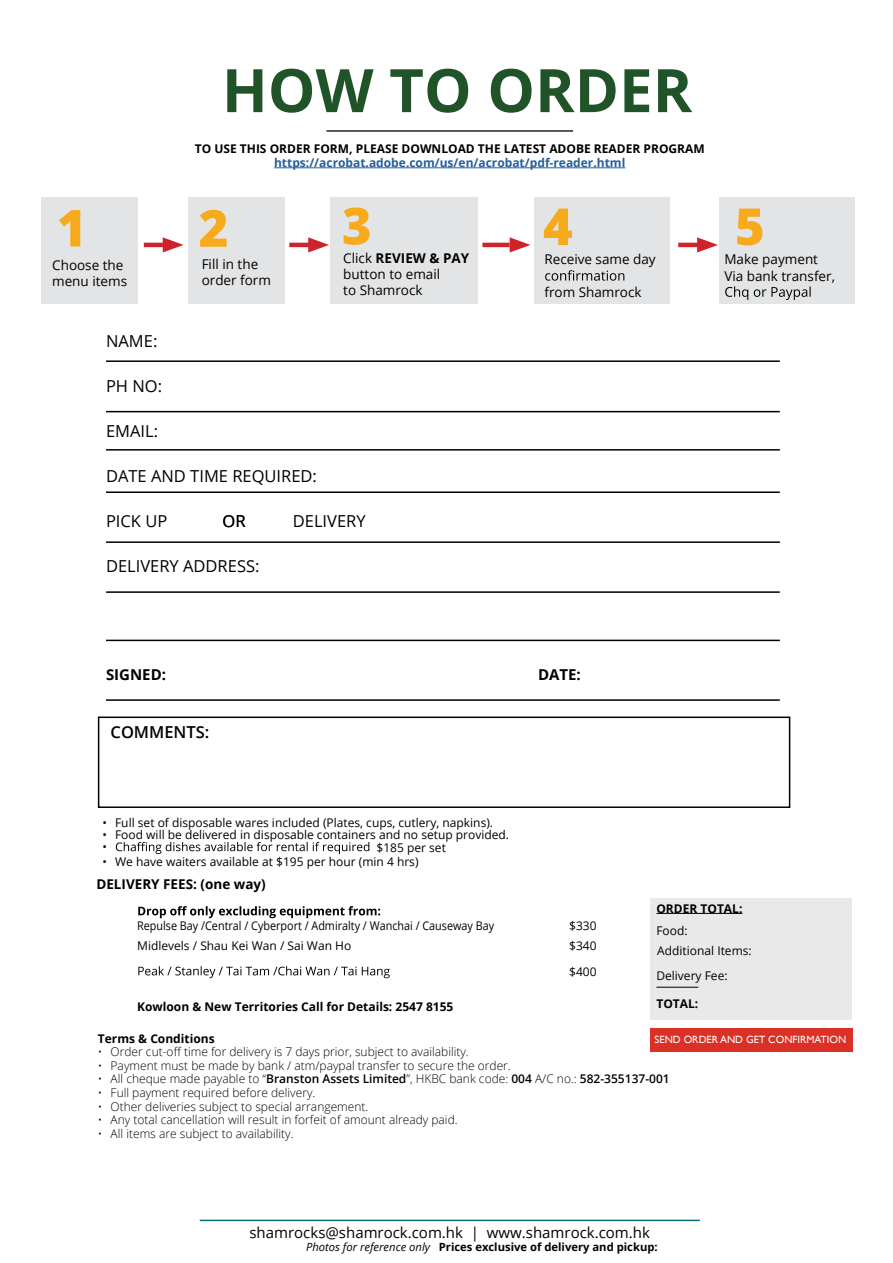
<style>
.page{position:relative;width:893px;height:1263px;background:#fff}
.page>*{position:absolute;margin:0;border:0;box-sizing:border-box;transform-origin:0 0}
.t1{font:700 60px "Open Sans";color:#205328}
.t2{font:800 51px "Open Sans";color:#f7aa1b}
.t3{font:16.5px "Open Sans";color:#010101}
.t4{font:600 16.5px "Open Sans";color:#010101}
.t5{font:15px "Open Sans";color:#010101}
.t6{font:700 15px "Open Sans";color:#010101}
.t7{font:13.5px/16.2px "Open Sans";color:#010101}
.t8{font:700 13.5px "Open Sans";color:#010101}
.t9{font:300 12px "Open Sans";color:#010101}
.t10{font:12px/12px "Open Sans";color:#010101}
.t11{font:700 12px "Open Sans";color:#010101}
.t12{font:12px/19.5px "Open Sans";color:#010101;scale:.9 1}
.t13{font:700 12px "Open Sans";color:#235f9c}
.t14{font:700 11.25px "Open Sans";color:#010101}
.t15{font:10.5px "Gill Sans";color:#fff}
.s1{font-weight:700}
.s2{font-weight:600}
.s3{font-weight:400;font-style:italic}
</style>
<div class="page">
<hr style="left:200px;top:1220px;width:500px;height:1px;background:#056c76">
<div style="left:98px;top:716px;width:692px;height:92px;border:2px solid #010101"></div>
<svg style="left:116px;top:842px;width:253px;height:12px"></svg>
<hr style="left:326px;top:130px;width:247px;height:2px;background:#242322">
<hr style="left:274px;top:167px;width:351px;height:1px;background:#235f9c">
<hr style="left:106px;top:360px;width:674px;height:2px;background:#010101">
<hr style="left:106px;top:411px;width:674px;height:1px;background:#010101">
<hr style="left:106px;top:449px;width:674px;height:2px;background:#010101">
<hr style="left:106px;top:491px;width:674px;height:2px;background:#010101">
<hr style="left:106px;top:541px;width:674px;height:2px;background:#010101">
<hr style="left:106px;top:591px;width:674px;height:2px;background:#010101">
<hr style="left:106px;top:640px;width:674px;height:1px;background:#010101">
<hr style="left:106px;top:699px;width:674px;height:2px;background:#010101">
<svg style="left:138px;top:906px;width:252px;height:73px"></svg>
<div style="left:650px;top:898px;width:201px;height:122px;background:#e9e9e9"></div>
<hr style="left:656px;top:913px;width:86px;height:1px;background:#010101">
<hr style="left:656px;top:987px;width:42px;height:1px;background:#010101">
<div style="left:42px;top:197px;width:96px;height:106px;background:#e3e4e5"></div>
<div style="left:188px;top:197px;width:96px;height:106px;background:#e3e4e5"></div>
<div style="left:330px;top:197px;width:148px;height:106px;background:#e3e4e5"></div>
<div style="left:534px;top:197px;width:136px;height:106px;background:#e3e4e5"></div>
<div style="left:719px;top:197px;width:136px;height:106px;background:#e3e4e5"></div>
<svg style="left:545px;top:270px;width:79px;height:11px"></svg>
<svg style="left:725px;top:286px;width:86px;height:14px"></svg>
<hr style="left:144px;top:243px;width:27px;height:4px;background:#cf232b">
<svg style="left:163px;top:237px;width:21px;height:15px"></svg>
<hr style="left:289px;top:243px;width:27px;height:4px;background:#cf232b">
<svg style="left:308px;top:237px;width:21px;height:15px"></svg>
<hr style="left:482px;top:243px;width:28px;height:4px;background:#cf232b">
<svg style="left:510px;top:237px;width:20px;height:15px"></svg>
<hr style="left:678px;top:243px;width:27px;height:4px;background:#cf232b">
<svg style="left:697px;top:237px;width:21px;height:15px"></svg>
<div style="left:650px;top:1028px;width:202px;height:24px;background:#db3026"></div>
<h2 class="t2" style="left:57px;top:189px;width:31px">1</h2>
<p class="t7" style="left:52px;top:256px;width:76px">Choose the menu items</p>
<h1 class="t1" style="left:222px;top:48px;width:472px">HOW TO ORDER</h1>
<p class="t11" style="left:195px;top:140px;width:511px">TO USE THIS ORDER FORM, PLEASE DOWNLOAD THE LATEST ADOBE READER PROGRAM</p>
<p class="t13" style="left:274px;top:154px;width:353px">https://acrobat.adobe.com/us/en/acrobat/pdf-reader.html</p>
<h2 class="t2" style="left:199px;top:189px;width:31px">2</h2>
<p class="t7" style="left:202px;top:255px;width:71px">Fill in the order form</p>
<h2 class="t2" style="left:342px;top:187px;width:31px">3</h2>
<p class="t7" style="left:343px;top:249px;width:128px">Click <span class="s1">REVIEW &amp; PAY </span>button to email<br>to Shamrock</p>
<h2 class="t2" style="left:543px;top:188px;width:31px">4</h2>
<h2 class="t2" style="left:735px;top:188px;width:31px">5</h2>
<p class="t7" style="left:544px;top:251px;width:113px">Receive same day</p>
<p class="t7" style="left:544px;top:283px;width:99px">from Shamrock</p>
<p class="t7" style="left:724px;top:251px;width:112px">Make payment<br>Via bank transfer,</p>
<h3 class="t3" style="left:106px;top:329px;width:53px">NAME:</h3>
<h3 class="t3" style="left:106px;top:374px;width:58px">PH NO:</h3>
<h3 class="t3" style="left:106px;top:419px;width:54px">EMAIL:</h3>
<h3 class="t3" style="left:106px;top:464px;width:212px">DATE AND TIME REQUIRED:</h3>
<h3 class="t3" style="left:106px;top:509px;width:63px">PICK UP</h3>
<h3 class="t3" style="left:223px;top:509px;width:25px">OR</h3>
<h3 class="t3" style="left:293px;top:509px;width:74px">DELIVERY</h3>
<h3 class="t3" style="left:106px;top:554px;width:155px">DELIVERY ADDRESS:</h3>
<p class="t6" style="left:106px;top:664px;width:62px">SIGNED:</p>
<p class="t6" style="left:538px;top:664px;width:44px">DATE:</p>
<h3 class="t4" style="left:111px;top:720px;width:100px">COMMENTS:</h3>
<p class="t10" style="left:102px;top:816px;width:392px">• Full set of disposable wares included (Plates, cups, cutlery, napkins).</p>
<p class="t10" style="left:102px;top:828px;width:408px">• Food will be delivered in disposable containers and no setup provided. •</p>
<p class="t10" style="left:102px;top:855px;width:318px">• We have waiters available at $195 per hour (min 4 hrs)</p>
<p class="t10" style="left:377px;top:841px;width:71px">$185 per set</p>
<p class="t8" style="left:96px;top:875px;width:171px">DELIVERY FEES: (one way)</p>
<p class="t12" style="left:137px;top:916px;width:398px">Repulse Bay /Central / Cyberport / Admiralty / Wanchai / Causeway Bay<br>Midlevels / Shau Kei Wan / Sai Wan Ho</p>
<p class="t11" style="left:137px;top:998px;width:318px">Kowloon &amp; New Territories Call for Details: 2547 8155</p>
<p class="t10" style="left:569px;top:920px;width:29px">$330</p>
<p class="t10" style="left:569px;top:939px;width:29px">$340</p>
<p class="t10" style="left:569px;top:966px;width:29px">$400</p>
<p class="t11" style="left:656px;top:900px;width:88px">ORDER TOTAL:</p>
<p class="t10" style="left:656px;top:924px;width:33px">Food:</p>
<p class="t10" style="left:656px;top:969px;width:73px">Delivery Fee:</p>
<p class="t11" style="left:656px;top:995px;width:43px">TOTAL:</p>
<p class="t10" style="left:657px;top:944px;width:96px">Additional Items:</p>
<p class="t11" style="left:98px;top:1030px;width:118px">Terms &amp; Conditions</p>
<p class="t9" style="left:98px;top:1044px;width:372px">• Order cut-off time for delivery is 7 days prior, subject to availability.</p>
<p class="t9" style="left:98px;top:1057px;width:414px">• Payment must be made by bank / atm/paypal transfer to secure the order.</p>
<p class="t9" style="left:98px;top:1071px;width:573px">• All cheque made payable to “<span class="s2">Branston Assets Limited</span>”, HKBC bank code: <span class="s2">004</span> A/C no.: <span class="s2">582-355137-001</span></p>
<p class="t9" style="left:98px;top:1085px;width:219px">• Full payment required before delivery.</p>
<p class="t9" style="left:98px;top:1098px;width:272px">• Other deliveries subject to special arrangement.</p>
<p class="t9" style="left:98px;top:1112px;width:361px">• Any total cancellation will result in forfeit of amount already paid.</p>
<p class="t9" style="left:98px;top:1125px;width:197px">• All items are subject to availability.</p>
<p class="t15" style="left:655px;top:1033px;width:193px">SEND ORDER AND GET CONFIRMATION</p>
<p class="t5" style="left:249px;top:1222px;width:402px">shamrocks@shamrock.com.hk | www.shamrock.com.hk</p>
<p class="t14" style="left:306px;top:1238px;width:353px"><span class="s3">Photos for reference only</span> Prices exclusive of delivery and pickup:</p>
</div>
